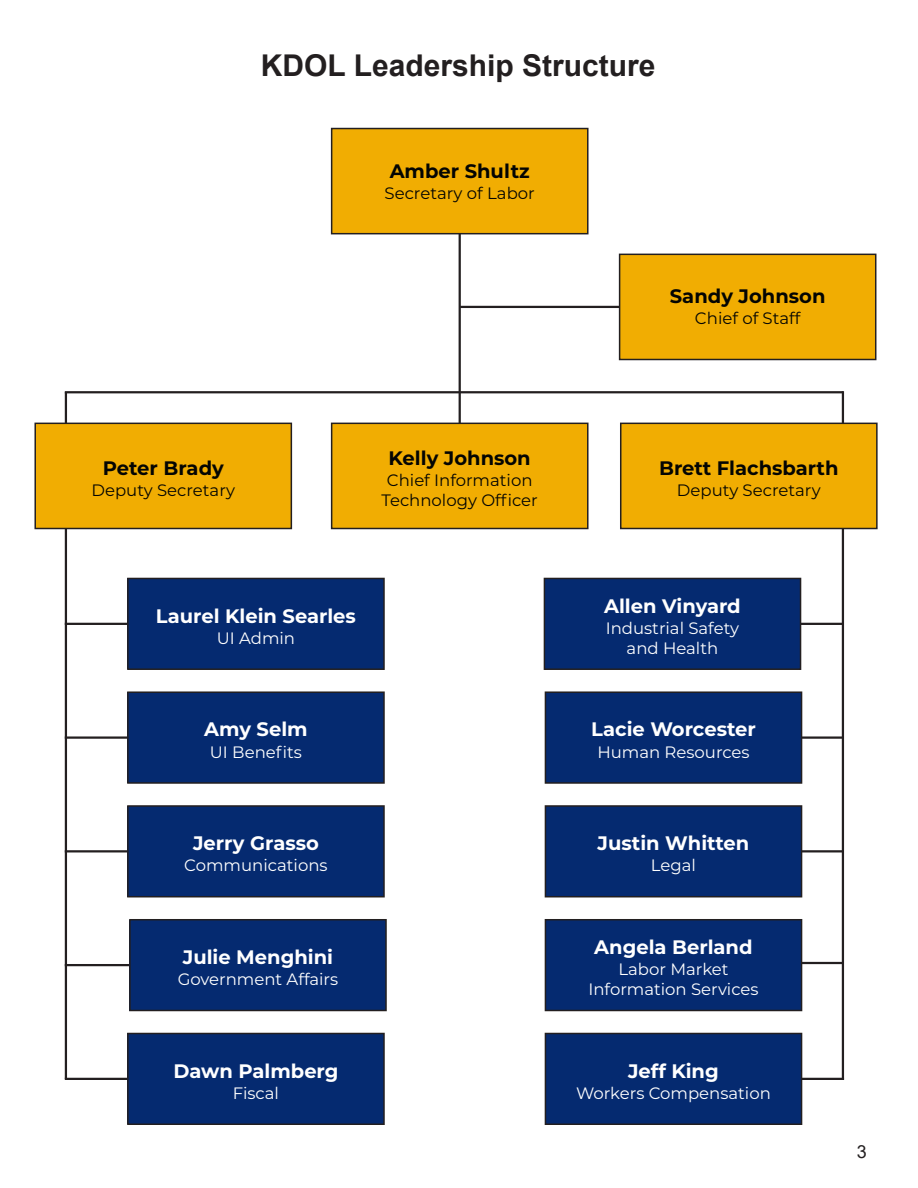
<style>
.page{position:relative;width:918px;height:1188px;background:#fff}
.page>*{position:absolute;margin:0;border:0;box-sizing:border-box;transform-origin:0 0}
.Heading{font:700 30px "Arial";color:#231f20}
.Names{font:700 19.5px "Montserrat";color:#fff}
.Names-2{font:700 19.5px "Montserrat";color:#040503}
.t1{font:18px "Arial";color:#231f20}
.Job_Title{font:16.5px/19.8px "Montserrat";color:#fff;text-align:center}
.Job_Title-2{font:16.5px/19.8px "Montserrat";color:#040503;text-align:center}
</style>
<div class="page">
<hr style="left:65px;top:392px;width:2px;height:687px;background:#231f20">
<hr style="left:459px;top:220px;width:2px;height:214px;background:#231f20">
<hr style="left:65px;top:391px;width:778px;height:2px;background:#231f20">
<hr style="left:460px;top:306px;width:175px;height:2px;background:#231f20">
<div style="left:332px;top:129px;width:256px;height:105px;background:#f1ad02"></div>
<div style="left:331px;top:128px;width:258px;height:106px;border:2px solid #231f20"></div>
<div style="left:620px;top:254px;width:256px;height:106px;background:#f1ad02"></div>
<div style="left:619px;top:254px;width:257px;height:106px;border:2px solid #231f20"></div>
<hr style="left:65px;top:850px;width:85px;height:2px;background:#231f20">
<div style="left:128px;top:806px;width:256px;height:91px;background:#052a70"></div>
<div style="left:127px;top:805px;width:258px;height:92px;border:2px solid #231f20"></div>
<hr style="left:65px;top:964px;width:85px;height:2px;background:#231f20">
<div style="left:130px;top:920px;width:256px;height:90px;background:#052a70"></div>
<div style="left:129px;top:919px;width:258px;height:92px;border:2px solid #231f20"></div>
<div style="left:35px;top:423px;width:256px;height:106px;background:#f1ad02"></div>
<div style="left:34px;top:423px;width:258px;height:106px;border:2px solid #231f20"></div>
<hr style="left:842px;top:391px;width:2px;height:689px;background:#231f20">
<hr style="left:759px;top:962px;width:85px;height:2px;background:#231f20">
<hr style="left:759px;top:623px;width:85px;height:2px;background:#231f20">
<div style="left:544px;top:578px;width:257px;height:91px;background:#052a70"></div>
<div style="left:544px;top:578px;width:257px;height:92px;border:2px solid #231f20"></div>
<hr style="left:759px;top:736px;width:85px;height:3px;background:#231f20">
<div style="left:545px;top:692px;width:257px;height:91px;background:#052a70"></div>
<div style="left:545px;top:691px;width:257px;height:93px;border:2px solid #231f20"></div>
<hr style="left:759px;top:850px;width:85px;height:2px;background:#231f20">
<div style="left:545px;top:806px;width:257px;height:91px;background:#052a70"></div>
<div style="left:545px;top:805px;width:257px;height:92px;border:2px solid #231f20"></div>
<div style="left:545px;top:920px;width:257px;height:90px;background:#052a70"></div>
<div style="left:545px;top:919px;width:257px;height:92px;border:2px solid #231f20"></div>
<hr style="left:759px;top:1078px;width:85px;height:2px;background:#231f20">
<div style="left:545px;top:1033px;width:257px;height:91px;background:#052a70"></div>
<div style="left:545px;top:1033px;width:257px;height:92px;border:2px solid #231f20"></div>
<div style="left:332px;top:423px;width:256px;height:106px;background:#f1ad02"></div>
<div style="left:331px;top:423px;width:258px;height:106px;border:2px solid #231f20"></div>
<div style="left:621px;top:423px;width:256px;height:106px;background:#f1ad02"></div>
<div style="left:620px;top:423px;width:258px;height:106px;border:2px solid #231f20"></div>
<hr style="left:65px;top:623px;width:85px;height:2px;background:#231f20">
<div style="left:128px;top:578px;width:256px;height:91px;background:#052a70"></div>
<div style="left:127px;top:578px;width:258px;height:92px;border:2px solid #231f20"></div>
<hr style="left:65px;top:1078px;width:85px;height:2px;background:#231f20">
<div style="left:128px;top:1033px;width:256px;height:91px;background:#052a70"></div>
<div style="left:127px;top:1033px;width:258px;height:92px;border:2px solid #231f20"></div>
<hr style="left:65px;top:736px;width:85px;height:3px;background:#231f20">
<div style="left:128px;top:692px;width:256px;height:91px;background:#052a70"></div>
<div style="left:127px;top:691px;width:258px;height:93px;border:2px solid #231f20"></div>
<p class="Heading" style="left:261px;top:44px;width:396px">KDOL Leadership Structure</p>
<p class="Names-2" style="left:390px;top:157px;width:142px">Amber Shultz</p>
<p class="Job_Title-2" style="left:385px;top:183px;width:152px">Secretary of Labor</p>
<p class="Names-2" style="left:670px;top:282px;width:157px">Sandy Johnson</p>
<p class="Job_Title-2" style="left:695px;top:308px;width:107px">Chief of Staff</p>
<p class="Names-2" style="left:103px;top:454px;width:123px">Peter Brady</p>
<p class="Job_Title-2" style="left:91px;top:480px;width:145px">Deputy Secretary</p>
<p class="Names-2" style="left:389px;top:444px;width:144px">Kelly Johnson</p>
<p class="Job_Title-2" style="left:382px;top:470px;width:158px">Chief Information<br>Technology Officer</p>
<p class="Names" style="left:156px;top:602px;width:202px">Laurel Klein Searles</p>
<p class="Job_Title" style="left:217px;top:628px;width:80px">UI Admin</p>
<p class="Names" style="left:204px;top:715px;width:105px">Amy Selm</p>
<p class="Job_Title" style="left:210px;top:741px;width:94px">UI Benefits</p>
<p class="Names" style="left:193px;top:829px;width:127px">Jerry Grasso</p>
<p class="Job_Title" style="left:184px;top:855px;width:145px">Communications</p>
<p class="Names" style="left:183px;top:943px;width:152px">Julie Menghini</p>
<p class="Job_Title" style="left:178px;top:969px;width:162px">Government Affairs</p>
<p class="Names" style="left:173px;top:1057px;width:167px">Dawn Palmberg</p>
<p class="Job_Title" style="left:233px;top:1083px;width:48px">Fiscal</p>
<p class="Names-2" style="left:659px;top:454px;width:181px">Brett Flachsbarth</p>
<p class="Job_Title-2" style="left:677px;top:480px;width:145px">Deputy Secretary</p>
<p class="Names" style="left:604px;top:592px;width:138px">Allen Vinyard</p>
<p class="Job_Title" style="left:606px;top:618px;width:135px">Industrial Safety and Health</p>
<p class="Names" style="left:591px;top:715px;width:166px">Lacie Worcester</p>
<p class="Job_Title" style="left:597px;top:741px;width:154px">Human Resources</p>
<p class="Names" style="left:598px;top:829px;width:153px">Justin Whitten</p>
<p class="Job_Title" style="left:651px;top:855px;width:47px">Legal</p>
<p class="Names" style="left:594px;top:933px;width:160px">Angela Berland</p>
<p class="Job_Title" style="left:588px;top:959px;width:172px">Labor Market<br>Information Services</p>
<p class="Names" style="left:628px;top:1057px;width:92px">Jeff King</p>
<p class="Job_Title" style="left:576px;top:1083px;width:196px">Workers Compensation</p>
<p class="t1" style="left:857px;top:1139px;width:12px">3</p>
</div>
